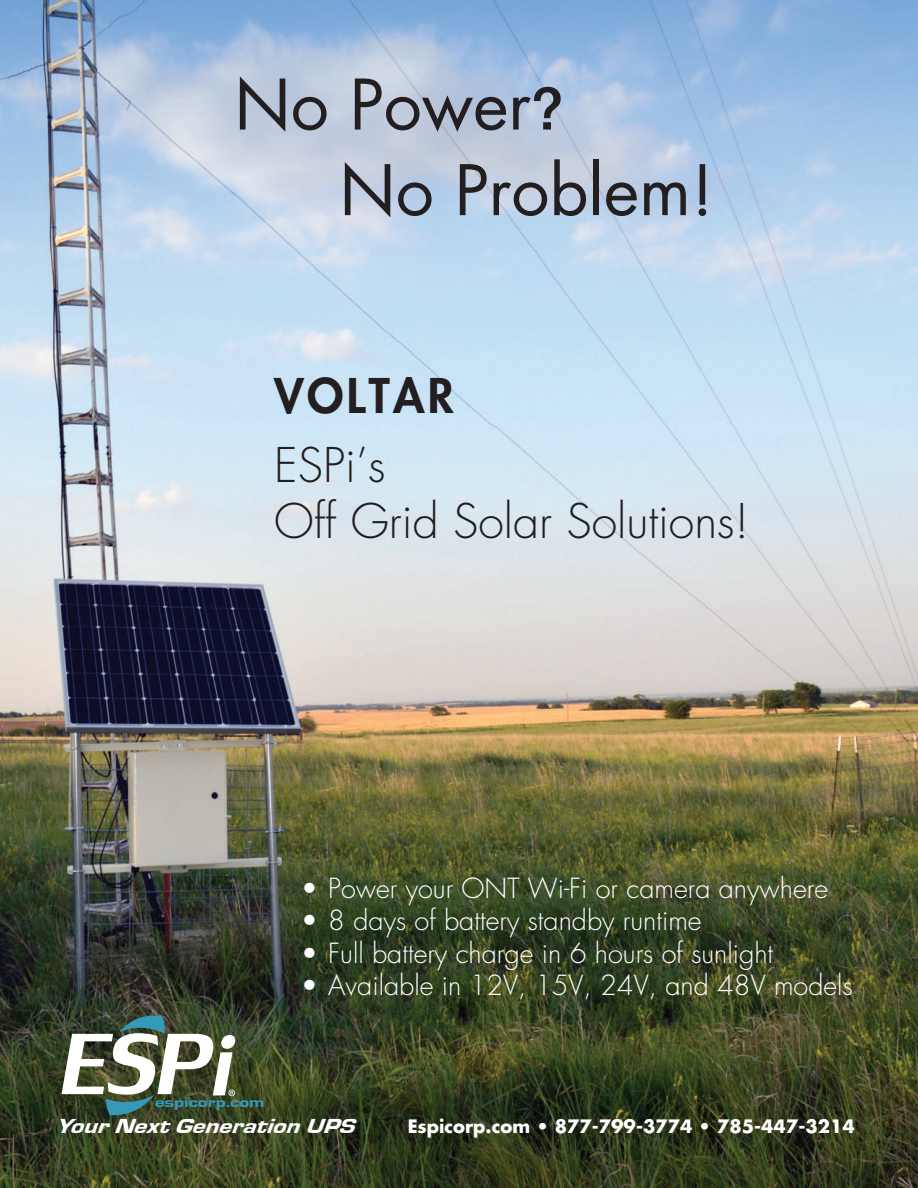
<style>
.page{position:relative;width:918px;height:1188px;background:#fff}
.page>*{position:absolute;margin:0;border:0;box-sizing:border-box;transform-origin:0 0}
.t1{font:67.65px/85.7px "Futura";color:#231f20}
.t2{font:300 46.5px/55.8px "Futura";color:#231f20}
.t3{font:800 46.5px "Futura";letter-spacing:.07em;color:#231f20}
.t4{font:300 27px "Futura";color:#fff}
.t5{font:italic 21px "Eurostile T Heav";color:#fff;scale:1.21 1}
.t6{font:700 18px "Futura";color:#fff}
.t7{font:14.4px "Eurostile T Heav";color:#359ab9;scale:1.3 1}
.s1{font-family:"Helvetica Neue";font-weight:500;font-size:58.5px}
</style>
<div class="page">
<img style="left:0;top:0;width:918px;height:1188px">
<svg style="left:62px;top:1015px;width:173px;height:100px"></svg>
<h1 class="t1" style="left:339px;top:61px;width:376px;text-indent:-105px">No Power<span class="s1">?<br></span>No Problem!</h1>
<h2 class="t3" style="left:274px;top:365px;width:181px">VOLTAR</h2>
<h2 class="t2" style="left:274px;top:438px;width:477px">ESPi’s<br>Off Grid Solar Solutions!</h2>
<p class="t4" style="left:301px;top:871px;width:528px">• Power your ONT Wi-Fi or camera anywhere</p>
<p class="t4" style="left:301px;top:903px;width:402px">• 8 days of battery standby runtime</p>
<p class="t4" style="left:301px;top:935px;width:473px">• Full battery charge in 6 hours of sunlight</p>
<p class="t4" style="left:301px;top:968px;width:553px">• Available in 12V, 15V, 24V, and 48V models</p>
<p class="t7" style="left:155px;top:1095px;width:86px">espicorp.com</p>
<p class="t5" style="left:55px;top:1115px;width:255px">YourNextGenerationUPS</p>
<p class="t6" style="left:408px;top:1114px;width:449px">Espicorp.com • 877-799-3774 • 785-447-3214</p>
</div>
